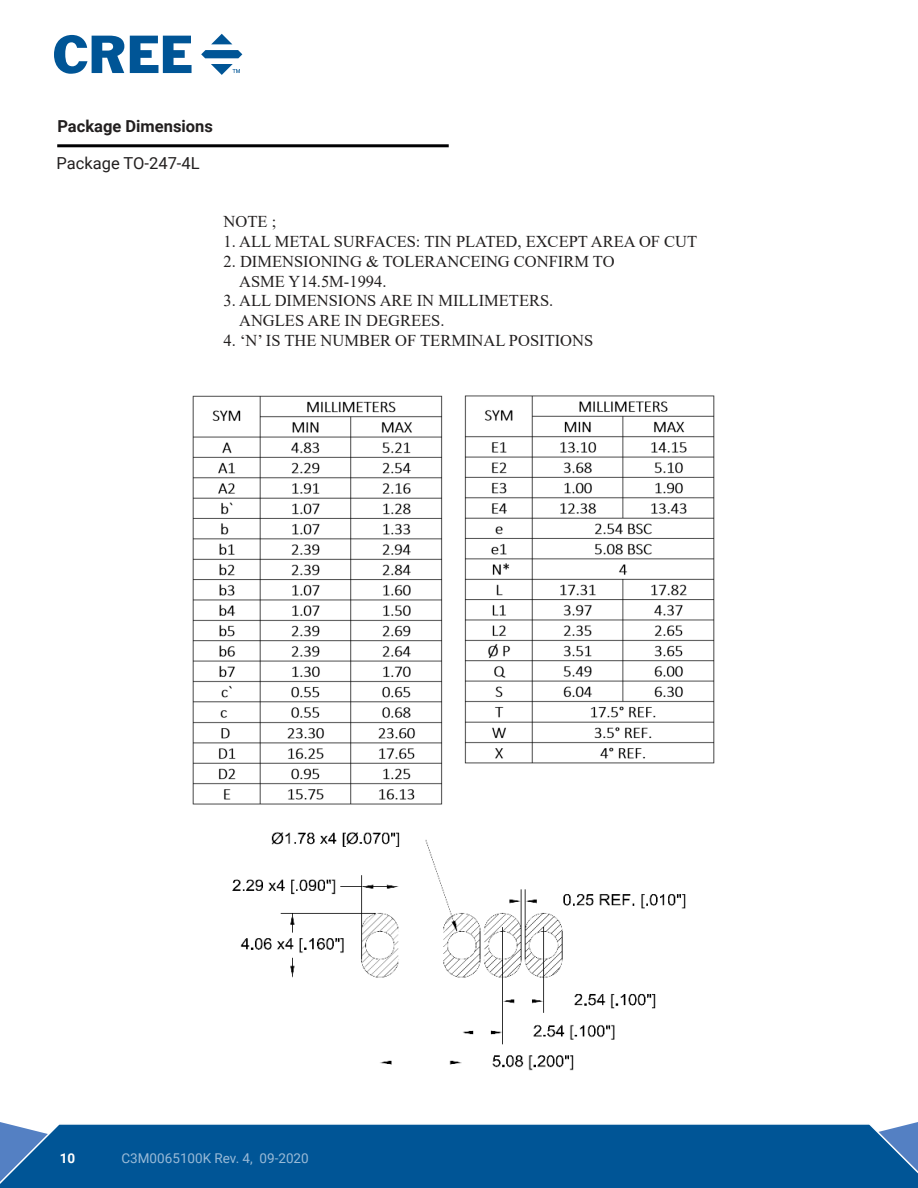
<style>
.page{position:relative;width:918px;height:1188px;background:#fff}
.page>*{position:absolute;margin:0;border:0;box-sizing:border-box;transform-origin:0 0}
.t1{font:16.5px/19.8px "Times New Roman";color:#221f1f}
.t2{font:700 16.5px "Roboto";color:#221f1f}
.t3{font:16.5px "Roboto";color:#221f1f}
.t4{font:13.5px "Roboto";color:#99bad7}
.t5{font:700 13.5px "Roboto";color:#fff}
</style>
<div class="page">
<svg style="left:0;top:1122px;width:918px;height:66px;background:#0f5f9c"></svg>
<svg style="left:54px;top:35px;width:70px;height:39px"></svg>
<svg style="left:130px;top:36px;width:62px;height:37px"></svg>
<svg style="left:211px;top:34px;width:21px;height:10px"></svg>
<svg style="left:201px;top:50px;width:41px;height:8px"></svg>
<svg style="left:211px;top:64px;width:29px;height:10px"></svg>
<hr style="left:57px;top:144px;width:392px;height:3px;background:#010102">
<img style="left:192px;top:395px;width:523px;height:410px">
<img style="left:232px;top:832px;width:454px;height:239px">
<p class="t2" style="left:57px;top:119px;width:157px">Package Dimensions</p>
<p class="t3" style="left:57px;top:156px;width:145px">Package TO-247-4L</p>
<p class="t1" style="left:224px;top:213px;width:54px">NOTE ;</p>
<p class="t1" style="left:224px;top:233px;width:475px">1. ALL METAL SURFACES: TIN PLATED, EXCEPT AREA OF CUT</p>
<p class="t1" style="left:239px;top:253px;width:377px;text-indent:-16px">2. DIMENSIONING &amp; TOLERANCEING CONFIRM TO<br>ASME Y14.5M-1994.</p>
<p class="t1" style="left:239px;top:292px;width:316px;text-indent:-16px">3. ALL DIMENSIONS ARE IN MILLIMETERS.<br>ANGLES ARE IN DEGREES.</p>
<p class="t1" style="left:224px;top:332px;width:371px">4. ‘N’ IS THE NUMBER OF TERMINAL POSITIONS</p>
<p class="t5" style="left:60px;top:1152px;width:17px">10</p>
<p class="t4" style="left:122px;top:1153px;width:189px">C3M0065100K Rev. 4, 09-2020</p>
</div>
